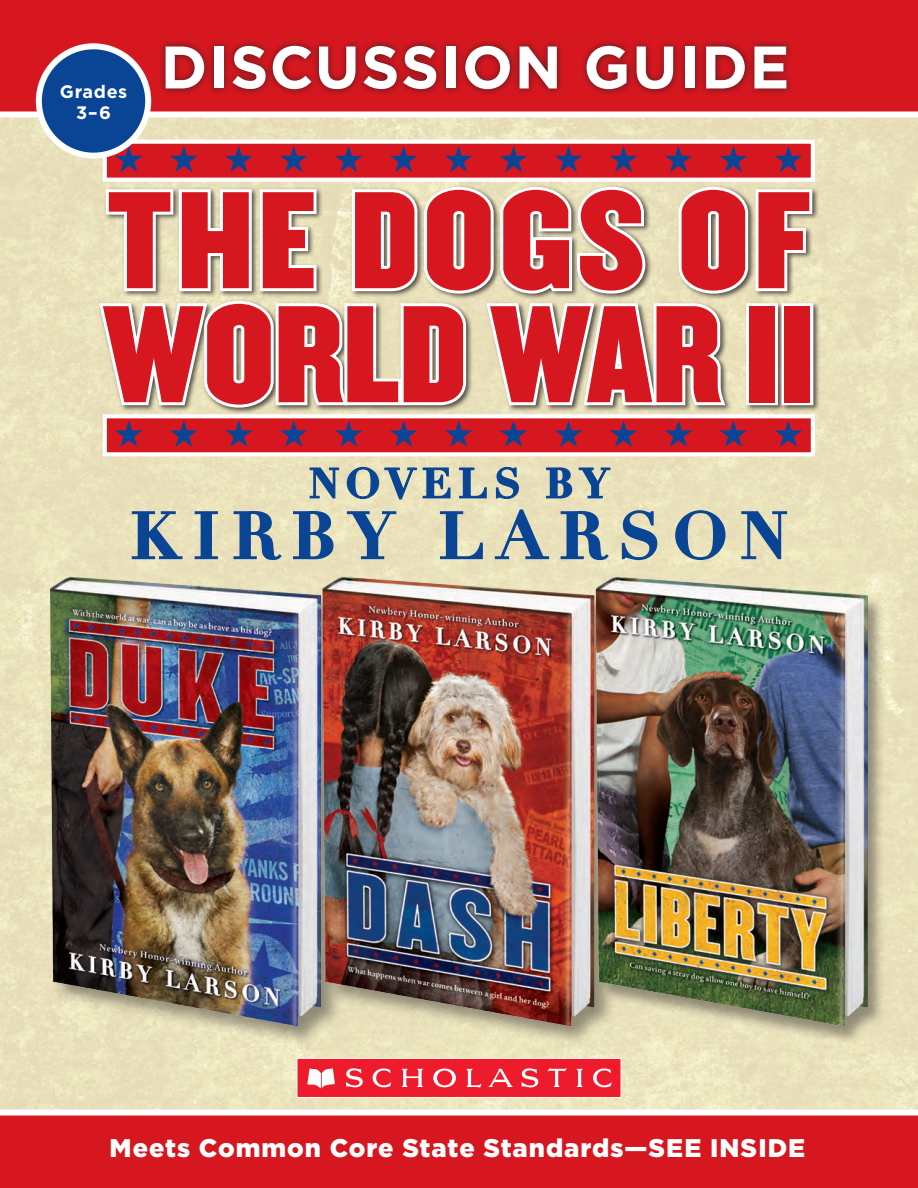
<style>
.page{position:relative;width:918px;height:1188px;background:#fff}
.page>*{position:absolute;margin:0;border:0;box-sizing:border-box;transform-origin:0 0}
.t1{font:120px/114px "Champion HTF Middleweight";color:#d7171f}
.t2{font:700 64.5px "Didot";letter-spacing:.2em;color:#094594}
.t3{font:700 59.85px "Gotham";letter-spacing:.025em;color:#fff}
.t4{font:700 40.5px "Didot";letter-spacing:.17em;color:#094594}
.t5{font:900 25.5px "Gotham";letter-spacing:.035em;color:#fff}
.t6{font:700 18px "Gotham";letter-spacing:.035em;color:#fff}
</style>
<div class="page">
<img style="left:0;top:117px;width:918px;height:993px">
<svg style="left:95px;top:184px;width:720px;height:227px"></svg>
<div style="left:746px;top:303px;width:32px;height:102px;border:6px solid #fff"></div>
<div style="left:782px;top:303px;width:31px;height:102px;border:6px solid #fff"></div>
<svg style="left:309px;top:466px;width:31px;height:33px"></svg>
<svg style="left:346px;top:466px;width:106px;height:35px;background:#b3bcb2"></svg>
<svg style="left:458px;top:467px;width:30px;height:32px"></svg>
<svg style="left:495px;top:466px;width:25px;height:34px"></svg>
<svg style="left:545px;top:466px;width:66px;height:34px;background:#adb7b0"></svg>
<svg style="left:131px;top:510px;width:53px;height:44px;background:#bec3b3"></svg>
<svg style="left:194px;top:510px;width:25px;height:44px"></svg>
<svg style="left:233px;top:510px;width:50px;height:44px;background:#bac0b2"></svg>
<svg style="left:292px;top:510px;width:43px;height:44px;background:#b2bab1"></svg>
<svg style="left:346px;top:510px;width:51px;height:44px;background:#c6c9b5"></svg>
<svg style="left:439px;top:510px;width:45px;height:44px;background:#cbcdb6"></svg>
<svg style="left:494px;top:508px;width:56px;height:46px;background:#ccccb6"></svg>
<svg style="left:560px;top:510px;width:50px;height:44px;background:#bac1b3"></svg>
<svg style="left:621px;top:509px;width:38px;height:45px;background:#b5bdb1"></svg>
<svg style="left:674px;top:509px;width:53px;height:45px;background:#c1c5b4"></svg>
<svg style="left:740px;top:509px;width:48px;height:45px;background:#b8bfb2"></svg>
<div style="left:105px;top:416px;width:708px;height:38px;background:#d7171f"></div>
<div style="left:103px;top:414px;width:712px;height:42px;border:4px solid #fff"></div>
<svg style="left:115px;top:420px;width:687px;height:27px"></svg>
<div style="left:105px;top:142px;width:708px;height:38px;background:#d7171f"></div>
<div style="left:103px;top:140px;width:712px;height:42px;border:4px solid #fff"></div>
<svg style="left:115px;top:146px;width:687px;height:26px"></svg>
<img style="left:34px;top:554px;width:240px;height:499px">
<img style="left:274px;top:554px;width:304px;height:499px">
<img style="left:578px;top:554px;width:308px;height:499px">
<div style="left:0;top:0;width:918px;height:112px;background:#d7171f"></div>
<div style="left:0;top:1115px;width:918px;height:73px;background:#d7171f"></div>
<div style="left:0;top:111px;width:918px;height:6px;background:#fff"></div>
<div style="left:0;top:1110px;width:918px;height:6px;background:#fff"></div>
<div style="left:157px;top:38px;width:637px;height:59px;background:#231f20;opacity:.75"></div>
<div style="left:39px;top:46px;width:109px;height:110px;background:#094594;border-radius:50%"></div>
<div style="left:36px;top:43px;width:115px;height:116px;border:6px solid #fff;border-radius:50%"></div>
<div style="left:297px;top:1059px;width:324px;height:38px;background:#ee1b2d"></div>
<svg style="left:307px;top:1068px;width:28px;height:20px"></svg>
<svg style="left:346px;top:1068px;width:17px;height:20px"></svg>
<svg style="left:372px;top:1068px;width:19px;height:20px"></svg>
<svg style="left:401px;top:1069px;width:22px;height:18px"></svg>
<svg style="left:466px;top:1069px;width:16px;height:19px"></svg>
<svg style="left:522px;top:1068px;width:17px;height:20px"></svg>
<svg style="left:547px;top:1068px;width:20px;height:19px"></svg>
<svg style="left:576px;top:1069px;width:7px;height:18px"></svg>
<svg style="left:593px;top:1068px;width:19px;height:20px"></svg>
<svg style="left:433px;top:1069px;width:23px;height:18px"></svg>
<svg style="left:488px;top:1069px;width:25px;height:18px"></svg>
<div style="left:297px;top:1058px;width:324px;height:40px;border:1px solid #fff"></div>
<p class="t6" style="left:60px;top:81px;width:69px">Grades</p>
<p class="t6" style="left:76px;top:102px;width:36px">3–6</p>
<h3 class="t3" style="left:161px;top:33px;width:631px">DISCUSSION GUIDE</h3>
<h1 class="t1" style="left:103px;top:191px;width:714px">THE DOGS OF<br>WORLD WAR II</h1>
<h3 class="t4" style="left:309px;top:458px;width:301px">NOVELS BY</h3>
<h2 class="t2" style="left:130px;top:496px;width:659px">KIRBY LARSON</h2>
<p class="t5" style="left:110px;top:1134px;width:697px">Meets Common Core State Standards—SEE INSIDE</p>
</div>
